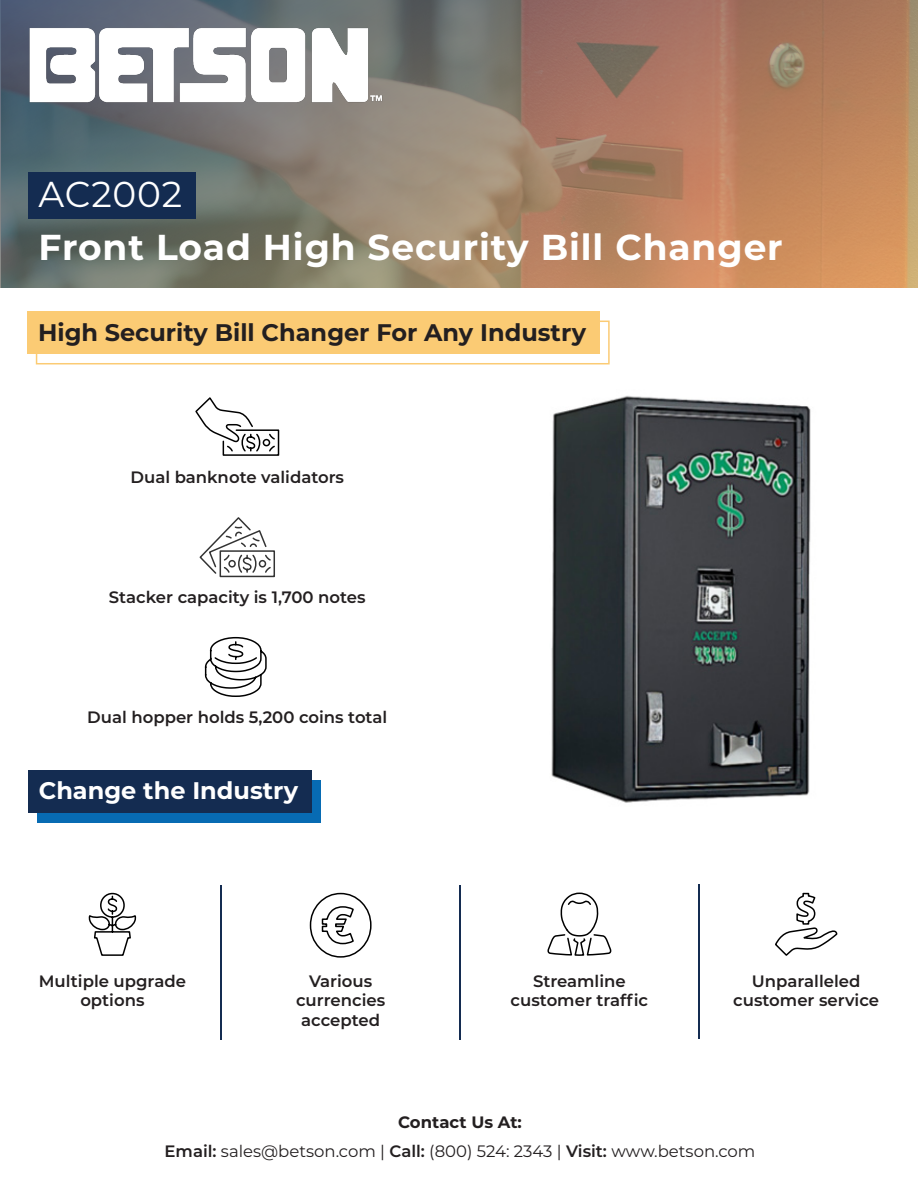
<style>
.page{position:relative;width:918px;height:1188px;background:#fff}
.page>*{position:absolute;margin:0;border:0;box-sizing:border-box;transform-origin:0 0}
.t1{font:700 36px "Montserrat";letter-spacing:.025em;color:#fff}
.t2{font:36px "Montserrat";letter-spacing:.02em;color:#fff}
.t3{font:700 24px "Montserrat";color:#231f20}
.t4{font:700 24px "Montserrat";color:#fff}
.t5{font:600 16.5px/19.8px "Montserrat";color:#231f20;text-align:center}
.t6{font:16.5px "Montserrat";color:#231f20}
.t7{font:700 16.5px "Montserrat";color:#231f20}
.s1{font-weight:600}
</style>
<div class="page">
<div style="left:37px;top:781px;width:284px;height:42px;background:#076bb3"></div>
<div style="left:36px;top:321px;width:574px;height:43px;border:2px solid #fbcb74"></div>
<svg style="left:0;top:0;width:918px;height:287px;background:#967b68"></svg>
<div style="left:27px;top:311px;width:572px;height:43px;background:#fbcb74"></div>
<div style="left:28px;top:770px;width:284px;height:42px;background:#142c51"></div>
<img style="left:551px;top:395px;width:260px;height:408px">
<svg style="left:204px;top:636px;width:63px;height:61px"></svg>
<svg style="left:199px;top:517px;width:76px;height:61px"></svg>
<svg style="left:309px;top:892px;width:63px;height:66px"></svg>
<svg style="left:88px;top:892px;width:48px;height:64px"></svg>
<svg style="left:775px;top:892px;width:63px;height:64px"></svg>
<svg style="left:548px;top:892px;width:63px;height:64px"></svg>
<hr style="left:221px;top:885px;width:1px;height:154px;background:#142c51">
<hr style="left:460px;top:885px;width:1px;height:154px;background:#142c51">
<hr style="left:698px;top:884px;width:1px;height:155px;background:#142c51">
<svg style="left:195px;top:397px;width:85px;height:59px"></svg>
<img style="left:28px;top:27px;width:358px;height:81px">
<div style="left:28px;top:173px;width:167px;height:46px;background:#142c51"></div>
<p class="t2" style="left:39px;top:170px;width:145px">AC2002</p>
<p class="t1" style="left:39px;top:221px;width:746px">Front Load High Security Bill Changer</p>
<p class="t3" style="left:38px;top:315px;width:550px">High Security Bill Changer For Any Industry</p>
<p class="t5" style="left:131px;top:466px;width:215px">Dual banknote validators</p>
<p class="t5" style="left:109px;top:586px;width:258px">Stacker capacity is 1,700 notes</p>
<p class="t5" style="left:87px;top:706px;width:302px">Dual hopper holds 5,200 coins total</p>
<p class="t4" style="left:39px;top:774px;width:261px">Change the Industry</p>
<p class="t5" style="left:39px;top:970px;width:149px">Multiple upgrade options</p>
<p class="t5" style="left:296px;top:970px;width:91px">Various currencies accepted</p>
<p class="t5" style="left:511px;top:970px;width:139px">Streamline customer traffic</p>
<p class="t5" style="left:733px;top:970px;width:147px">Unparalleled customer service</p>
<p class="t7" style="left:398px;top:1111px;width:125px">Contact Us At:</p>
<p class="t6" style="left:165px;top:1140px;width:592px"><span class="s1">Email:</span> sales@betson.com | <span class="s1">Call:</span> (800) 524: 2343 | <span class="s1">Visit:</span> www.betson.com</p>
</div>
